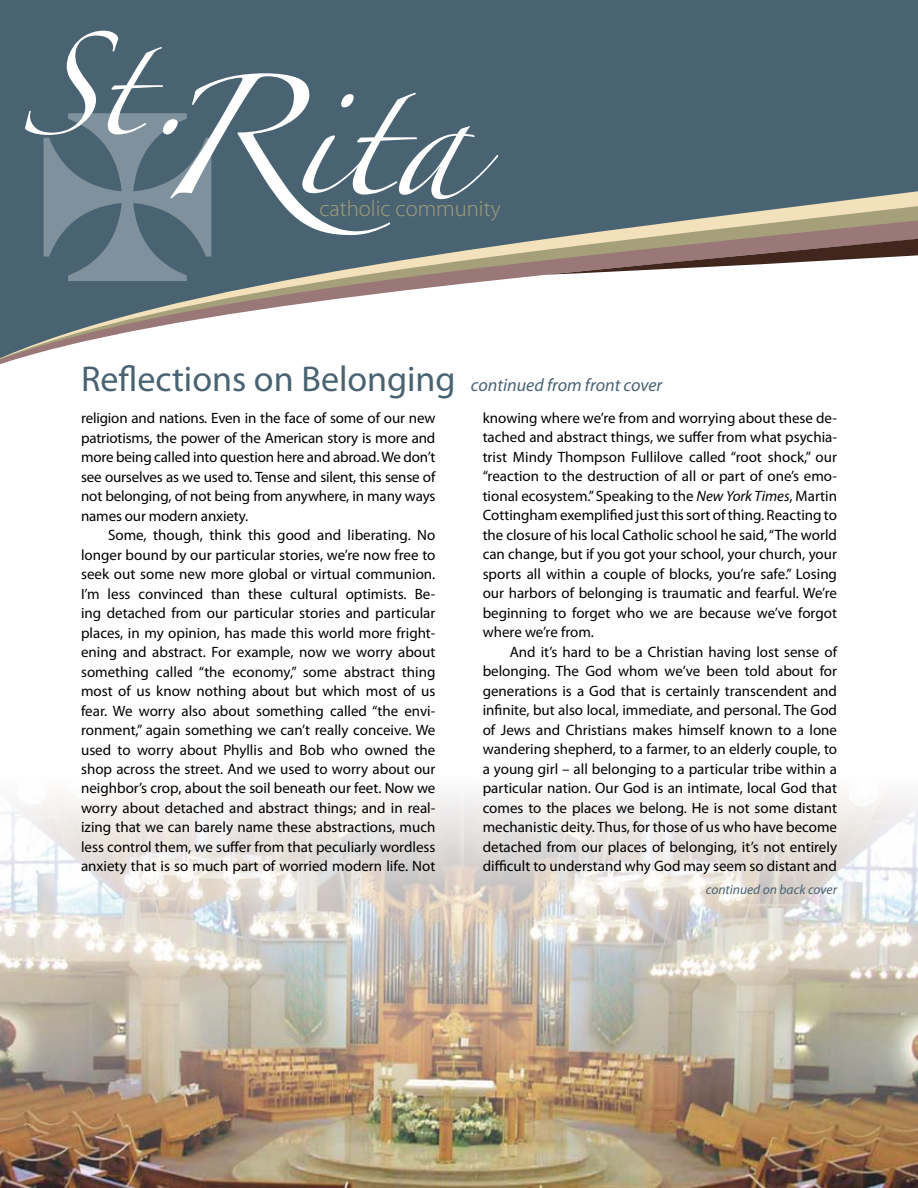
<style>
.page{position:relative;width:918px;height:1188px;background:#fff}
.page>*{position:absolute;margin:0;border:0;box-sizing:border-box;transform-origin:0 0}
.t1{font:108px "Zapfino";color:#fff}
.t2{font:92.85px "Zapfino";color:#fff}
.t3{font:300 22.65px "Myriad Pro";color:#a59f7a}
.t4{font:italic 18px "Myriad Pro";color:#496373}
.t5{font:15px/19.5px "Myriad Pro";color:#000;text-align:justify}
.t6{font:italic 13.5px "Myriad Pro";color:#496373}
.s1{font-style:normal;font-size:36px}
.s2{font-style:italic}
</style>
<div class="page">
<div style="left:0;top:0;width:918px;height:25px;background:#496373"></div>
<div style="left:0;top:25px;width:918px;height:31px;background:#496373"></div>
<div style="left:0;top:56px;width:918px;height:35px;background:#496373"></div>
<svg style="left:0;top:91px;width:546px;height:273px;fill:#496373"></svg>
<svg style="left:546px;top:91px;width:372px;height:184px;background:#6b777c"></svg>
<img style="left:0;top:792px;width:918px;height:396px">
<div style="left:43px;top:110px;width:168px;height:171px;background:#496373"></div>
<h2 class="t2" style="left:19px;top:47px;width:177px">St.</h2>
<h1 class="t1" style="left:152px;top:93px;width:319px">Rita</h1>
<h3 class="t3" style="left:319px;top:195px;width:183px">catholic community</h3>
<p class="t4" style="left:81px;top:374px;width:583px"><span class="s1">Reflections on Belonging</span> continued from front cover</p>
<p class="t5" style="left:81px;top:408px;width:356px">religion and nations. Even in the face of some of our new patriotisms, the power of the American story is more and more being called into question here and abroad. We don’t see ourselves as we used to. Tense and silent, this sense of not belonging, of not being from anywhere, in many ways names our modern anxiety.</p>
<p class="t5" style="left:81px;top:525px;width:356px;text-indent:27px">Some, though, think this good and liberating. No longer bound by our particular stories, we’re now free to seek out some new more global or virtual communion.<br>I’m less convinced than these cultural optimists. Be&shy;ing detached from our particular stories and particular places, in my opinion, has made this world more fright&shy;ening and abstract. For example, now we worry about something called “the economy,” some abstract thing most of us know nothing about but which most of us fear. We worry also about something called “the envi&shy;ronment,” again something we can’t really conceive. We used to worry about Phyllis and Bob who owned the shop across the street. And we used to worry about our neighbor’s crop, about the soil beneath our feet. Now we worry about detached and abstract things; and in real&shy;izing that we can barely name these abstractions, much less control them, we suffer from that peculiarly wordless anxiety that is so much part of worried modern life. Not</p>
<p class="t5" style="left:483px;top:408px;width:356px">knowing where we’re from and worrying about these de&shy;tached and abstract things, we suffer from what psychia&shy;trist Mindy Thompson Fullilove called “root shock,” our “reaction to the destruction of all or part of one’s emo&shy;tional ecosystem.” Speaking to the <span class="s2">New York Times</span>, Martin Cottingham exemplified just this sort of thing. Reacting to the closure of his local Catholic school he said, “The world can change, but if you got your school, your church, your sports all within a couple of blocks, you’re safe.” Losing our harbors of belonging is traumatic and fearful. We’re beginning to forget who we are because we’ve forgot where we’re from.</p>
<p class="t5" style="left:483px;top:642px;width:356px;text-indent:27px">And it’s hard to be a Christian having lost sense of belonging. The God whom we’ve been told about for generations is a God that is certainly transcendent and infinite, but also local, immediate, and personal. The God of Jews and Christians makes himself known to a lone wandering shepherd, to a farmer, to an elderly couple, to a young girl – all belonging to a particular tribe within a particular nation. Our God is an intimate, local God that comes to the places we belong. He is not some distant mechanistic deity. Thus, for those of us who have become detached from our places of belonging, it’s not entirely difficult to understand why God may seem so distant and</p>
<p class="t6" style="left:706px;top:882px;width:133px">continued on back cover</p>
</div>
